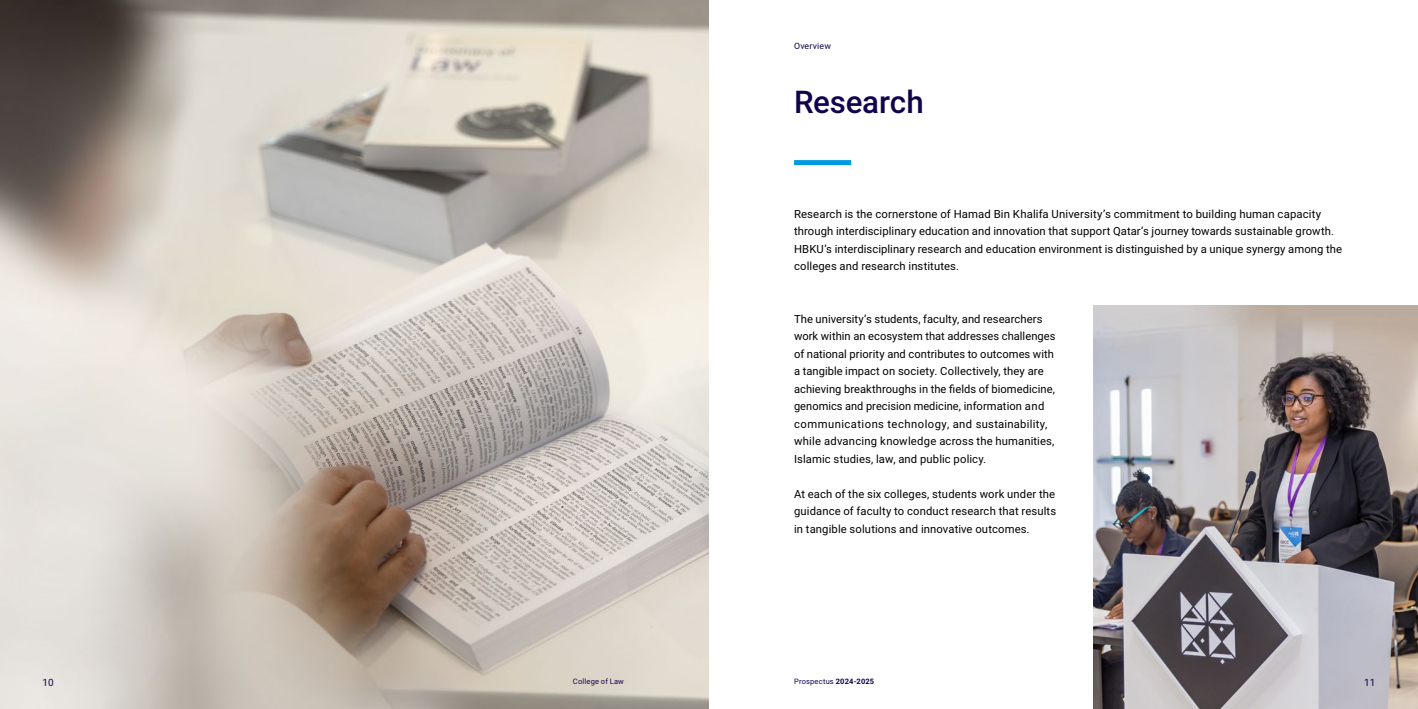
<style>
.page{position:relative;width:1418px;height:709px;background:#fff}
.page>*{position:absolute;margin:0;border:0;box-sizing:border-box;transform-origin:0 0}
.t1{font:500 31.25px "HBKU";letter-spacing:-.005em;color:#11034c}
.t2{font:11.25px/17.5px "HBKU";letter-spacing:.01em;color:#000}
.t3{font:10px "HBKU";color:#11034c}
.t4{font:8.75px "HBKU";letter-spacing:.02em;color:#11034c}
.t5{font:7.5px "HBKU";letter-spacing:.025em;color:#11034c}
.s1{font-weight:700}
</style>
<div class="page">
<img style="left:0;top:0;width:709px;height:709px">
<img style="left:1093px;top:305px;width:324px;height:404px">
<div style="left:794px;top:160px;width:57px;height:5px;background:#009bdf"></div>
<p class="t4" style="left:794px;top:40px;width:38px">Overview</p>
<h1 class="t1" style="left:794px;top:79px;width:131px">Research</h1>
<p class="t2" style="left:794px;top:205px;width:549px">Research is the cornerstone of Hamad Bin Khalifa University’s commitment to building human capacity through interdisciplinary education and innovation that support Qatar’s journey towards sustainable growth.<br>HBKU’s interdisciplinary research and education environment is distinguished by a unique synergy among the colleges and research institutes.</p>
<p class="t2" style="left:794px;top:310px;width:263px">The university’s students, faculty, and researchers work within an ecosystem that addresses challenges of national priority and contributes to outcomes with a tangible impact on society. Collectively, they are achieving breakthroughs in the fields of biomedicine, genomics and precision medicine, information and communications technology, and sustainability, while advancing knowledge across the humanities, Islamic studies, law, and public policy.</p>
<p class="t2" style="left:794px;top:485px;width:263px;text-align:justify">At each of the six colleges, students work under the guidance of faculty to conduct research that results in tangible solutions and innovative outcomes.</p>
<p class="t3" style="left:43px;top:675px;width:13px">10</p>
<p class="t5" style="left:573px;top:676px;width:52px">College of Law</p>
<p class="t5" style="left:794px;top:676px;width:82px">Prospectus <span class="s1">2024-2025</span></p>
<p class="t3" style="left:1364px;top:675px;width:13px">11</p>
</div>
